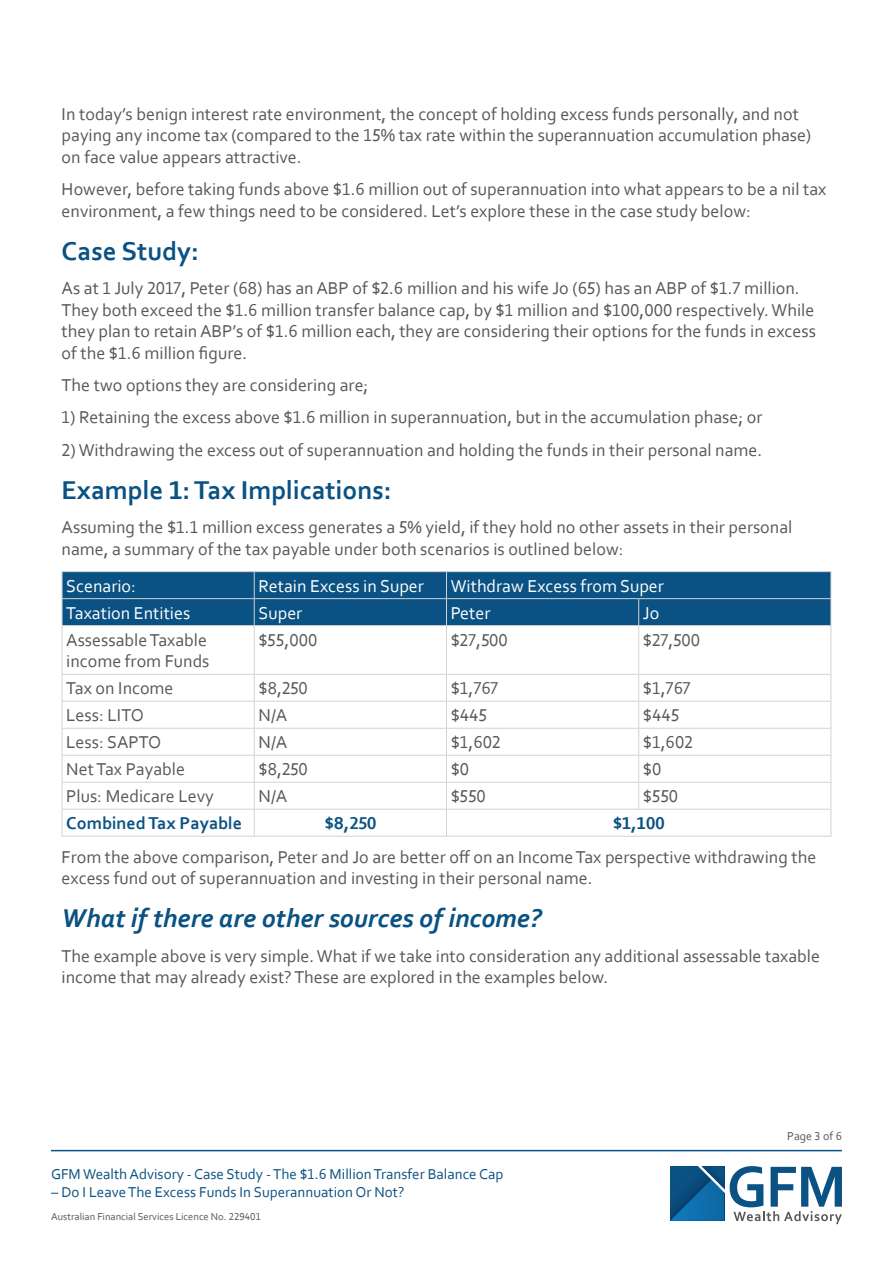
<style>
.page{position:relative;width:893px;height:1263px;background:#fff}
.page>*{position:absolute;margin:0;border:0;box-sizing:border-box;transform-origin:0 0}
.Body_Title{font:700 27px "Corbel GFM Custom";color:#0a5283}
.Body_Title_Italic{font:italic 700 27px "Corbel GFM Custom";color:#0a5283}
.Body_Copy{font:18px/21.6px "Corbel GFM Custom";color:#57585a}
.Table_Copy{font:18px/21.6px "Corbel GFM Custom";color:#57585a}
.Table_Copy_White{font:18px "Corbel GFM Custom";color:#fff}
.Table_Copy-2{font:700 18px "Corbel GFM Custom";color:#0a5283}
.t1{font:15px "Corbel GFM Custom";color:#0a5283}
.t2{font:12px "Corbel";color:#57585a}
.t3{font:10.5px "Corbel";color:#57585a}
</style>
<div class="page">
<svg style="left:63px;top:626px;width:768px;height:210px"></svg>
<div style="left:62px;top:572px;width:770px;height:54px;background:#0a5283"></div>
<hr style="left:62px;top:626px;width:1px;height:48px;background:#d1d2d4">
<hr style="left:254px;top:626px;width:1px;height:48px;background:#d1d2d4">
<hr style="left:446px;top:626px;width:1px;height:48px;background:#d1d2d4">
<hr style="left:638px;top:626px;width:1px;height:48px;background:#d1d2d4">
<hr style="left:831px;top:626px;width:1px;height:48px;background:#d1d2d4">
<svg style="left:638px;top:675px;width:1px;height:134px"></svg>
<svg style="left:62px;top:675px;width:1px;height:161px"></svg>
<svg style="left:254px;top:675px;width:1px;height:161px"></svg>
<svg style="left:446px;top:675px;width:1px;height:161px"></svg>
<svg style="left:831px;top:675px;width:1px;height:161px"></svg>
<hr style="left:62px;top:571px;width:192px;height:1px;background:#d1d2d4">
<hr style="left:254px;top:571px;width:192px;height:1px;background:#d1d2d4">
<hr style="left:446px;top:571px;width:193px;height:1px;background:#d1d2d4">
<hr style="left:639px;top:571px;width:192px;height:1px;background:#d1d2d4">
<hr style="left:62px;top:598px;width:192px;height:1px;background:#d1d2d4">
<hr style="left:254px;top:598px;width:192px;height:1px;background:#d1d2d4">
<hr style="left:446px;top:598px;width:193px;height:1px;background:#d1d2d4">
<hr style="left:639px;top:598px;width:192px;height:1px;background:#d1d2d4">
<hr style="left:62px;top:625px;width:192px;height:1px;background:#d1d2d4">
<hr style="left:254px;top:625px;width:192px;height:1px;background:#d1d2d4">
<hr style="left:446px;top:625px;width:193px;height:1px;background:#d1d2d4">
<hr style="left:639px;top:625px;width:192px;height:1px;background:#d1d2d4">
<hr style="left:62px;top:674px;width:192px;height:1px;background:#d1d2d4">
<hr style="left:62px;top:701px;width:192px;height:1px;background:#d1d2d4">
<hr style="left:62px;top:728px;width:192px;height:1px;background:#d1d2d4">
<hr style="left:62px;top:755px;width:192px;height:1px;background:#d1d2d4">
<hr style="left:62px;top:782px;width:192px;height:1px;background:#d1d2d4">
<hr style="left:62px;top:809px;width:192px;height:1px;background:#d1d2d4">
<hr style="left:62px;top:836px;width:192px;height:1px;background:#d1d2d4">
<hr style="left:254px;top:674px;width:192px;height:1px;background:#d1d2d4">
<hr style="left:446px;top:674px;width:193px;height:1px;background:#d1d2d4">
<hr style="left:639px;top:674px;width:192px;height:1px;background:#d1d2d4">
<hr style="left:254px;top:701px;width:192px;height:1px;background:#d1d2d4">
<hr style="left:446px;top:701px;width:193px;height:1px;background:#d1d2d4">
<hr style="left:639px;top:701px;width:192px;height:1px;background:#d1d2d4">
<hr style="left:254px;top:728px;width:192px;height:1px;background:#d1d2d4">
<hr style="left:446px;top:728px;width:193px;height:1px;background:#d1d2d4">
<hr style="left:639px;top:728px;width:192px;height:1px;background:#d1d2d4">
<hr style="left:254px;top:755px;width:192px;height:1px;background:#d1d2d4">
<hr style="left:446px;top:755px;width:193px;height:1px;background:#d1d2d4">
<hr style="left:639px;top:755px;width:192px;height:1px;background:#d1d2d4">
<hr style="left:254px;top:782px;width:192px;height:1px;background:#d1d2d4">
<hr style="left:446px;top:782px;width:193px;height:1px;background:#d1d2d4">
<hr style="left:639px;top:782px;width:192px;height:1px;background:#d1d2d4">
<hr style="left:254px;top:809px;width:192px;height:1px;background:#d1d2d4">
<hr style="left:446px;top:809px;width:193px;height:1px;background:#d1d2d4">
<hr style="left:639px;top:809px;width:192px;height:1px;background:#d1d2d4">
<hr style="left:254px;top:836px;width:192px;height:1px;background:#d1d2d4">
<hr style="left:446px;top:836px;width:193px;height:1px;background:#d1d2d4">
<hr style="left:639px;top:836px;width:192px;height:1px;background:#d1d2d4">
<svg style="left:670px;top:1167px;width:54px;height:54px;background:#126094"></svg>
<svg style="left:730px;top:1166px;width:112px;height:58px"></svg>
<hr style="left:51px;top:1150px;width:791px;height:1px;background:#0a5283">
<p class="Body_Copy" style="left:62px;top:102px;width:751px">In today’s benign interest rate environment, the concept of holding excess funds personally, and not paying any income tax (compared to the 15% tax rate within the superannuation accumulation phase) on face value appears attractive.</p>
<p class="Body_Copy" style="left:62px;top:178px;width:766px">However, before taking funds above $1.6 million out of superannuation into what appears to be a nil tax environment, a few things need to be considered. Let’s explore these in the case study below:</p>
<p class="Body_Title" style="left:62px;top:234px;width:139px">Case Study:</p>
<p class="Body_Copy" style="left:62px;top:277px;width:756px">As at 1 July 2017, Peter (68) has an ABP of $2.6 million and his wife Jo (65) has an ABP of $1.7 million.<br>They both exceed the $1.6 million transfer balance cap, by $1 million and $100,000 respectively. While they plan to retain ABP’s of $1.6 million each, they are considering their options for the funds in excess of the $1.6 million figure.</p>
<p class="Body_Copy" style="left:62px;top:374px;width:308px">The two options they are considering are;</p>
<p class="Body_Copy" style="left:62px;top:406px;width:702px">1) Retaining the excess above $1.6 million in superannuation, but in the accumulation phase; or</p>
<p class="Body_Copy" style="left:62px;top:438px;width:702px">2) Withdrawing the excess out of superannuation and holding the funds in their personal name.</p>
<p class="Body_Title" style="left:62px;top:473px;width:332px">Example 1: Tax Implications:</p>
<p class="Body_Copy" style="left:62px;top:516px;width:732px">Assuming the $1.1 million excess generates a 5% yield, if they hold no other assets in their personal name, a summary of the tax payable under both scenarios is outlined below:</p>
<p class="Table_Copy_White" style="left:66px;top:575px;width:71px">Scenario:</p>
<p class="Table_Copy_White" style="left:258px;top:575px;width:167px">Retain Excess in Super</p>
<p class="Table_Copy_White" style="left:451px;top:575px;width:215px">Withdraw Excess from Super</p>
<p class="Table_Copy_White" style="left:66px;top:602px;width:126px">Taxation Entities</p>
<p class="Table_Copy_White" style="left:258px;top:602px;width:45px">Super</p>
<p class="Table_Copy_White" style="left:451px;top:602px;width:41px">Peter</p>
<p class="Table_Copy_White" style="left:643px;top:602px;width:18px">Jo</p>
<p class="Table_Copy" style="left:66px;top:629px;width:145px">Assessable Taxable income from Funds</p>
<p class="Table_Copy" style="left:258px;top:629px;width:60px">$55,000</p>
<p class="Table_Copy" style="left:451px;top:629px;width:59px">$27,500</p>
<p class="Table_Copy" style="left:643px;top:629px;width:59px">$27,500</p>
<p class="Table_Copy" style="left:66px;top:677px;width:109px">Tax on Income</p>
<p class="Table_Copy" style="left:258px;top:677px;width:51px">$8,250</p>
<p class="Table_Copy" style="left:451px;top:677px;width:49px">$1,767</p>
<p class="Table_Copy" style="left:643px;top:677px;width:49px">$1,767</p>
<p class="Table_Copy" style="left:66px;top:704px;width:79px">Less: LITO</p>
<p class="Table_Copy" style="left:258px;top:704px;width:30px">N/A</p>
<p class="Table_Copy" style="left:451px;top:704px;width:38px">$445</p>
<p class="Table_Copy" style="left:643px;top:704px;width:38px">$445</p>
<p class="Table_Copy" style="left:66px;top:731px;width:97px">Less: SAPTO</p>
<p class="Table_Copy" style="left:258px;top:731px;width:30px">N/A</p>
<p class="Table_Copy" style="left:451px;top:731px;width:52px">$1,602</p>
<p class="Table_Copy" style="left:643px;top:731px;width:52px">$1,602</p>
<p class="Table_Copy" style="left:66px;top:758px;width:120px">Net Tax Payable</p>
<p class="Table_Copy" style="left:258px;top:758px;width:51px">$8,250</p>
<p class="Table_Copy" style="left:451px;top:758px;width:20px">$0</p>
<p class="Table_Copy" style="left:643px;top:758px;width:20px">$0</p>
<p class="Table_Copy" style="left:66px;top:785px;width:149px">Plus: Medicare Levy</p>
<p class="Table_Copy" style="left:258px;top:785px;width:30px">N/A</p>
<p class="Table_Copy" style="left:451px;top:785px;width:37px">$550</p>
<p class="Table_Copy" style="left:643px;top:785px;width:37px">$550</p>
<p class="Table_Copy-2" style="left:66px;top:812px;width:177px">Combined Tax Payable</p>
<p class="Table_Copy-2" style="left:324px;top:812px;width:54px">$8,250</p>
<p class="Table_Copy-2" style="left:613px;top:812px;width:54px">$1,100</p>
<p class="Body_Copy" style="left:62px;top:845px;width:756px">From the above comparison, Peter and Jo are better off on an Income Tax perspective withdrawing the excess fund out of superannuation and investing in their personal name.</p>
<p class="Body_Title_Italic" style="left:62px;top:902px;width:482px">What if there are other sources of income?</p>
<p class="Body_Copy" style="left:62px;top:944px;width:760px">The example above is very simple. What if we take into consideration any additional assessable taxable income that may already exist? These are explored in the examples below.</p>
<p class="t1" style="left:51px;top:1164px;width:454px">GFM Wealth Advisory - Case Study - The $1.6 Million Transfer Balance Cap</p>
<p class="t1" style="left:51px;top:1182px;width:355px">– Do I Leave The Excess Funds In Superannuation Or Not?</p>
<p class="t3" style="left:51px;top:1210px;width:212px">Australian Financial Services Licence No. 229401</p>
<p class="t2" style="left:787px;top:1129px;width:56px">Page 3 of 6</p>
</div>
